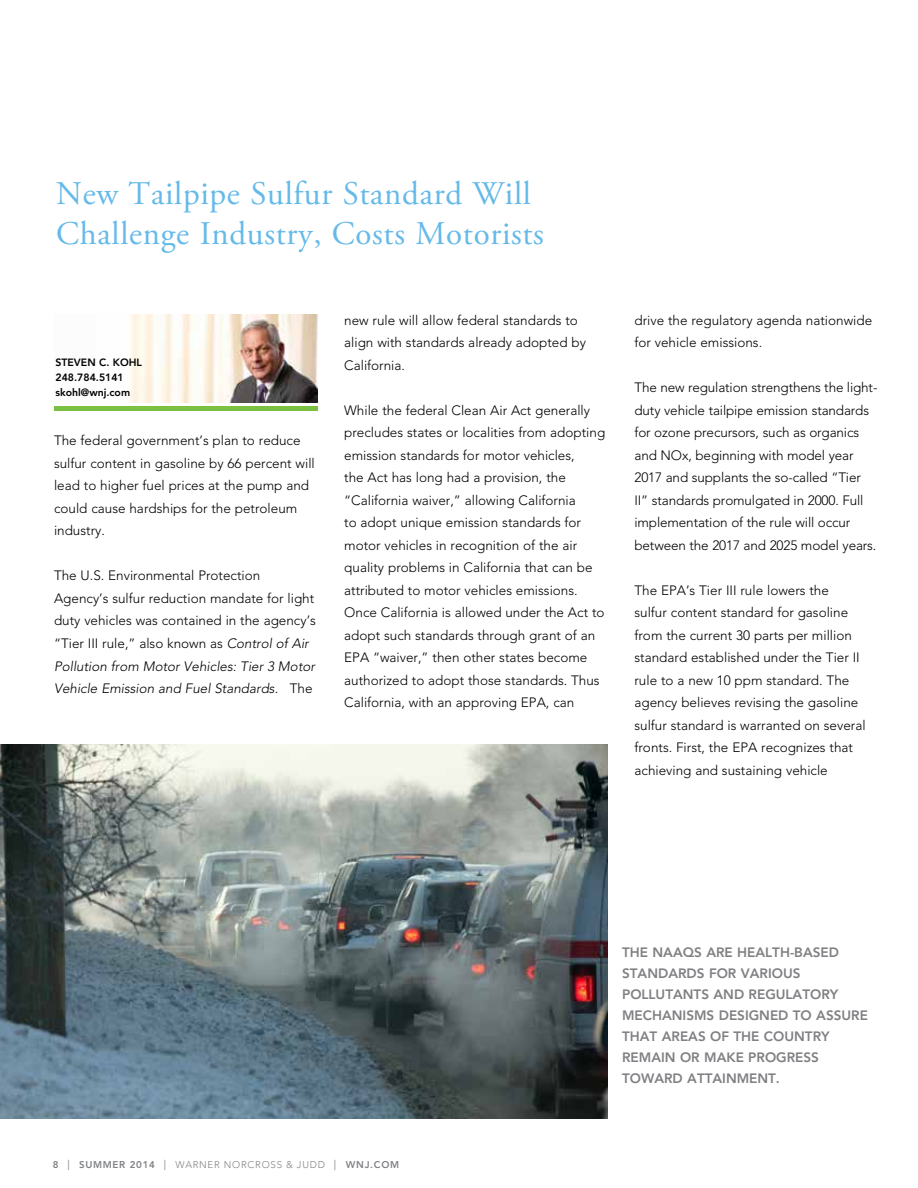
<style>
.page{position:relative;width:918px;height:1188px;background:#fff}
.page>*{position:absolute;margin:0;border:0;box-sizing:border-box;transform-origin:0 0}
.t1{font:33px/39.6px "Adobe Garamond Pro";letter-spacing:.02em;color:#65bae9}
.t2{font:300 13.5px/22.5px "Avenir";color:#000}
.t3{font:800 13.5px/21px "Avenir";color:#807f83}
.t4{font:800 10.5px/15px "Avenir";color:#000}
.t5{font:300 9.75px "Avenir";letter-spacing:.075em;color:#808285}
.s1{font-style:italic}
.s2{font-weight:800}
.s3{font-size:13.5px}
</style>
<div class="page">
<hr style="left:54px;top:407px;width:263px;height:4px;background:#7ac143">
<img style="left:0;top:744px;width:608px;height:375px">
<img style="left:129px;top:315px;width:188px;height:87px">
<h1 class="t1" style="left:56px;top:175px;width:489px">New Tailpipe Sulfur Standard Will<br>Challenge Industry, Costs Motorists</h1>
<p class="t4" style="left:56px;top:355px;width:88px">STEVEN C. KOHL<br>248.784.5141 skohl@wnj.com</p>
<p class="t2" style="left:54px;top:430px;width:262px">The federal government’s plan to reduce sulfur content in gasoline by 66 percent will lead to higher fuel prices at the pump and could cause hardships for the petroleum industry.</p>
<p class="t2" style="left:54px;top:565px;width:263px">The U.S. Environmental Protection Agency’s sulfur reduction mandate for light duty vehicles was contained in the agency’s “Tier III rule,” also known as <span class="s1">Control of Air Pollution from Motor Vehicles: Tier 3 Motor Vehicle Emission and Fuel Standards</span>. The</p>
<p class="t2" style="left:344px;top:309px;width:243px">new rule will allow federal standards to align with standards already adopted by<br>California.</p>
<p class="t2" style="left:344px;top:399px;width:263px">While the federal Clean Air Act generally precludes states or localities from adopting emission standards for motor vehicles,<br>the Act has long had a provision, the “California waiver,” allowing California<br>to adopt unique emission standards for motor vehicles in recognition of the air quality problems in California that can be attributed to motor vehicles emissions.<br>Once California is allowed under the Act to adopt such standards through grant of an EPA “waiver,” then other states become authorized to adopt those standards. Thus California, with an approving EPA, can</p>
<p class="t2" style="left:634px;top:309px;width:239px">drive the regulatory agenda nationwide for vehicle emissions.</p>
<p class="t2" style="left:634px;top:376px;width:244px">The new regulation strengthens the light&shy;duty vehicle tailpipe emission standards for ozone precursors, such as organics and NOx, beginning with model year 2017 and supplants the so-called “Tier II” standards promulgated in 2000. Full implementation of the rule will occur between the 2017 and 2025 model years.</p>
<p class="t2" style="left:634px;top:579px;width:233px">The EPA’s Tier III rule lowers the<br>sulfur content standard for gasoline from the current 30 parts per million standard established under the Tier II rule to a new 10 ppm standard. The agency believes revising the gasoline sulfur standard is warranted on several fronts. First, the EPA recognizes that achieving and sustaining vehicle</p>
<p class="t5" style="left:53px;top:1159px;width:348px"><span class="s2">8</span> <span class="s3">|</span> <span class="s2">SUMMER 2014</span> <span class="s3">|</span> WARNER NORCROSS &amp; JUDD <span class="s3">|</span> <span class="s2">WNJ.COM</span></p>
<p class="t3" style="left:622px;top:942px;width:247px">THE NAAQS ARE HEALTH-BASED<br>STANDARDS FOR VARIOUS<br>POLLUTANTS AND REGULATORY<br>MECHANISMS DESIGNED TO ASSURE<br>THAT AREAS OF THE COUNTRY<br>REMAIN OR MAKE PROGRESS<br>TOWARD ATTAINMENT.</p>
</div>
